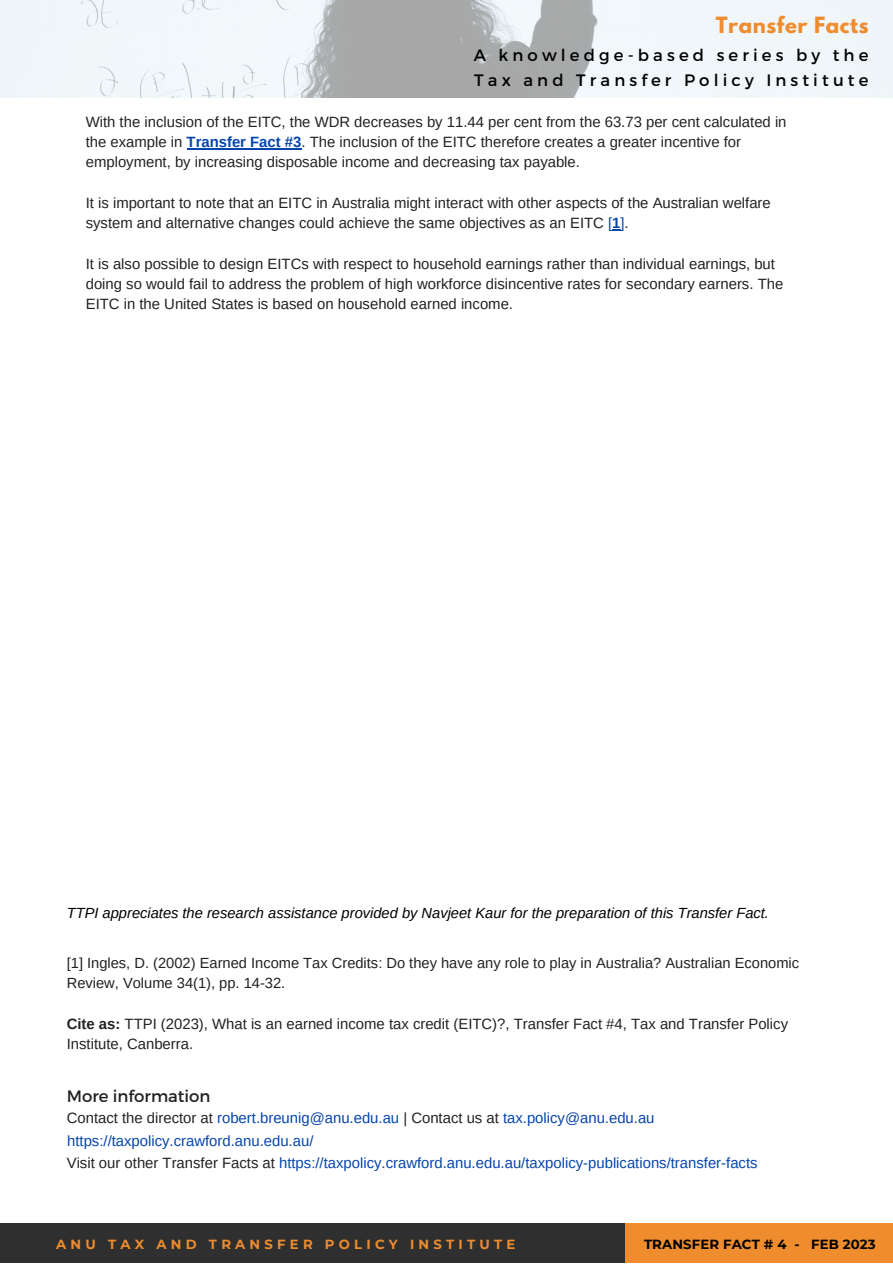
<style>
.page{position:relative;width:893px;height:1264px;background:#fff}
.page>*{position:absolute;margin:0;border:0;box-sizing:border-box;transform-origin:0 0}
.t1{font:700 19.8px "League Spartan";letter-spacing:.03em;color:#ef8c2e}
.t2{font:16.5px/24.8px "Montserrat";letter-spacing:.25em;color:#000}
.t3{font:16.5px "Montserrat";color:#222}
.t4{font:14.85px/20.2px "Arimo";color:#222}
.t5{font:14.85px/22.6px "Arimo";color:#0645ad}
.t6{font:14.7px/20.2px "Arimo";color:#222}
.t7{font:italic 14.7px "Arimo";color:#000}
.t8{font:700 13.2px "Montserrat";letter-spacing:.32em;color:#ef8c2e}
.t9{font:700 13.2px "Montserrat";letter-spacing:.01em;color:#000}
.s1{font-weight:700;color:#0645ad}
.s2{color:#0645ad}
.s3{font-weight:700}
.s4{color:#222}
</style>
<div class="page">
<img style="left:0;top:0;width:892px;height:98px">
<div style="left:0;top:1223px;width:627px;height:39px;background:#2f2f2f"></div>
<div style="left:625px;top:1223px;width:267px;height:39px;background:#ef8c2e"></div>
<hr style="left:186px;top:148px;width:115px;height:1px;background:#0645ad">
<h1 class="t1" style="left:715px;top:15px;width:154px">Transfer Facts</h1>
<p class="t2" style="left:473px;top:42px;width:396px">A knowledge-based series by the<br>Tax and Transfer Policy Institute</p>
<p class="t4" style="left:86px;top:112px;width:702px">With the inclusion of the EITC, the WDR decreases by 11.44 per cent from the 63.73 per cent calculated in the example in <span class="s1">Transfer Fact #3</span>. The inclusion of the EITC therefore creates a greater incentive for employment, by increasing disposable income and decreasing tax payable.</p>
<p class="t4" style="left:86px;top:192px;width:686px">It is important to note that an EITC in Australia might interact with other aspects of the Australian welfare system and alternative changes could achieve the same objectives as an EITC <span class="s2">[</span><span class="s1">1</span><span class="s2">]</span>.</p>
<p class="t4" style="left:86px;top:253px;width:699px">It is also possible to design EITCs with respect to household earnings rather than individual earnings, but doing so would fail to address the problem of high workforce disincentive rates for secondary earners. The<br>EITC in the United States is based on household earned income.</p>
<p class="t7" style="left:67px;top:904px;width:703px">TTPI appreciates the research assistance provided by Navjeet Kaur for the preparation of this Transfer Fact.</p>
<p class="t6" style="left:67px;top:952px;width:734px">[1] Ingles, D. (2002) Earned Income Tax Credits: Do they have any role to play in Australia? Australian Economic<br>Review, Volume 34(1), pp. 14-32.</p>
<p class="t4" style="left:67px;top:1013px;width:722px"><span class="s3">Cite as:</span> TTPI (2023), What is an earned income tax credit (EITC)?, Transfer Fact #4, Tax and Transfer Policy<br>Institute, Canberra.</p>
<p class="t3" style="left:67px;top:1085px;width:145px">More information</p>
<p class="t5" style="left:67px;top:1106px;width:692px"><span class="s4">Contact the director at</span> robert.breunig@anu.edu.au <span class="s4">| Contact us at</span> tax.policy@anu.edu.au https://taxpolicy.crawford.anu.edu.au/<br><span class="s4">Visit our other Transfer Facts at</span> https://taxpolicy.crawford.anu.edu.au/taxpolicy-publications/transfer-facts</p>
<p class="t8" style="left:56px;top:1235px;width:461px">ANU TAX AND TRANSFER POLICY INSTITUTE</p>
<p class="t9" style="left:644px;top:1236px;width:233px">TRANSFER FACT # 4 - FEB 2023</p>
</div>
